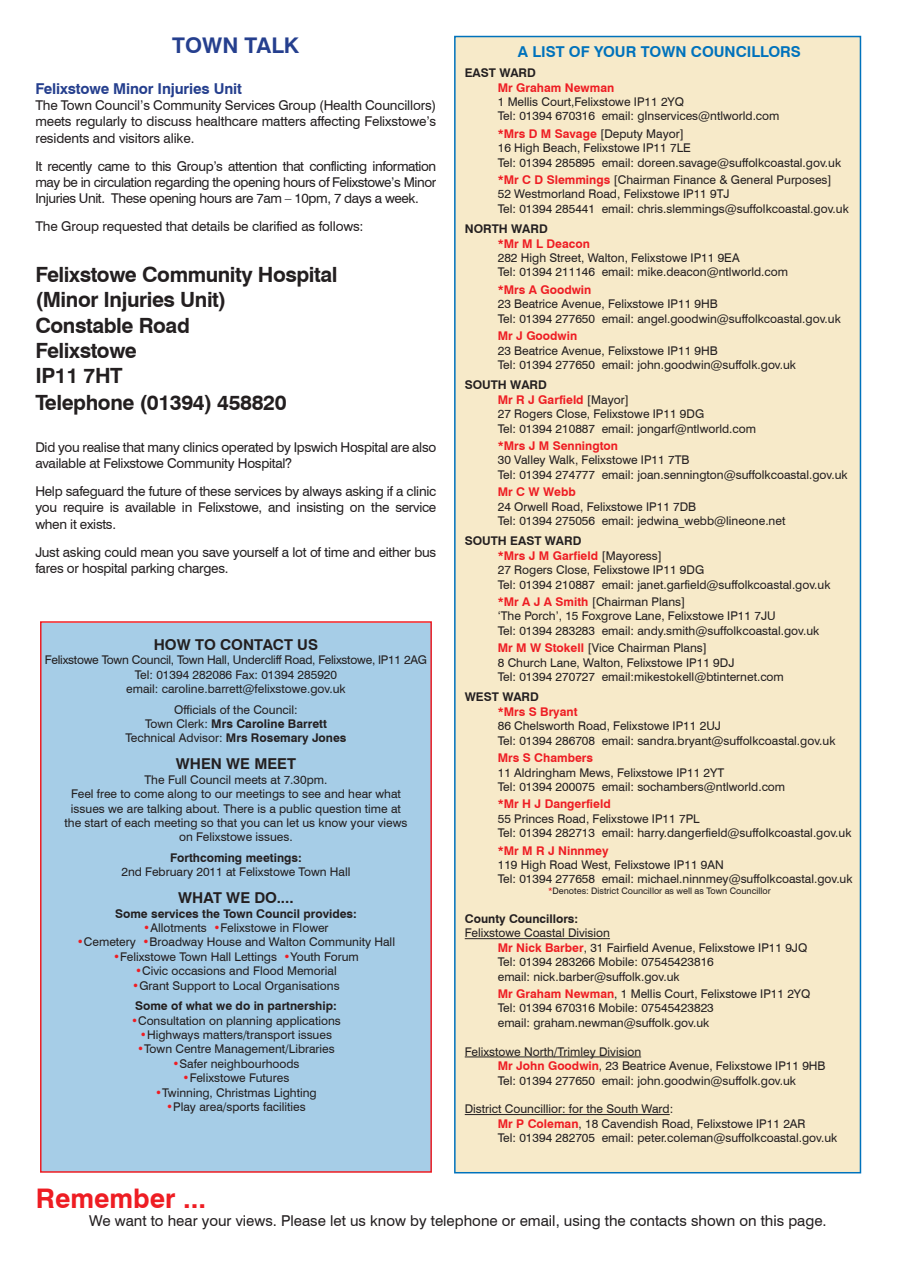
<style>
.page{position:relative;width:897px;height:1267px;background:#fff}
.page>*{position:absolute;margin:0;border:0;box-sizing:border-box;transform-origin:0 0}
.t1{font:700 27px "Swiss 721 BT";color:#ee1d23}
.t2{font:700 21.6px "Swiss 721 BT";color:#253f8e}
.t3{font:700 21px/25.5px "Swiss 721 BT";letter-spacing:-.02em;color:#231f20}
.t4{font:15px "Swiss 721 BT";color:#231f20}
.t5{font:700 15px "Swiss 721 BT";color:#231f20}
.t6{font:700 15px "Swiss 721 BT";letter-spacing:-.01em;color:#253f8e}
.t7{font:700 15px "Swiss 721 BT";color:#0072bc}
.t8{font:13.5px/16.2px "Swiss 721 BT";letter-spacing:-.02em;color:#231f20;text-align:justify}
.t9{font:12px/14.4px "Swiss 721 BT";color:#231f20}
.t10{font:12px/14.4px "Swiss 721 BT";letter-spacing:-.02em;color:#231f20;text-align:center}
.t11{font:700 12px "Swiss 721 BT";color:#ee1d23}
.t12{font:700 12px "Swiss 721 BT";color:#231f20}
.t13{font:9px "Swiss 721 BT";color:#231f20}
.s1{font-weight:700}
.s2{font-weight:700;color:#ee1d23}
.s3{color:#ee1d23}
</style>
<div class="page">
<div style="left:40px;top:623px;width:391px;height:548px;background:#a6cde7"></div>
<div style="left:455px;top:36px;width:405px;height:1136px;background:#f7eac9"></div>
<hr style="left:464px;top:938px;width:146px;height:1px;background:#231f20">
<hr style="left:464px;top:1056px;width:177px;height:1px;background:#231f20">
<hr style="left:464px;top:1114px;width:205px;height:1px;background:#231f20">
<div style="left:40px;top:621px;width:392px;height:551px;border:2px solid #ee1d23"></div>
<h2 class="t2" style="left:172px;top:32px;width:128px">TOWN TALK</h2>
<p class="t6" style="left:35px;top:79px;width:208px">Felixstowe Minor Injuries Unit</p>
<p class="t8" style="left:35px;top:97px;width:402px">The Town Council’s Community Services Group (Health Councillors) meets regularly to discuss healthcare matters affecting Felixstowe’s residents and visitors alike.</p>
<p class="t8" style="left:35px;top:158px;width:402px">It recently came to this Group’s attention that conflicting information may be in circulation regarding the opening hours of Felixstowe’s Minor Injuries Unit. These opening hours are 7am – 10pm, 7 days a week.</p>
<p class="t8" style="left:35px;top:218px;width:330px">The Group requested that details be clarified as follows:</p>
<h3 class="t3" style="left:35px;top:262px;width:304px">Felixstowe Community Hospital (Minor Injuries Unit)<br>Constable Road<br>Felixstowe<br>IP11 7HT<br>Telephone (01394) 458820</h3>
<p class="t8" style="left:35px;top:439px;width:402px">Did you realise that many clinics operated by Ipswich Hospital are also available at Felixstowe Community Hospital?</p>
<p class="t8" style="left:35px;top:483px;width:402px">Help safeguard the future of these services by always asking if a clinic you require is available in Felixstowe, and insisting on the service when it exists.</p>
<p class="t8" style="left:35px;top:544px;width:402px">Just asking could mean you save yourself a lot of time and either bus fares or hospital parking charges.</p>
<p class="t5" style="left:154px;top:635px;width:78px">How tocontact</p>
<p class="t5" style="left:297px;top:635px;width:11px">us</p>
<p class="t10" style="left:45px;top:652px;width:383px">Felixstowe Town Council, Town Hall, Undercliff Road, Felixstowe, IP11 2AG<br>Tel: 01394 282086 Fax: 01394 285920<br>email: caroline.barrett@felixstowe.gov.uk</p>
<p class="t9" style="left:125px;top:702px;width:222px;text-align:center">Officials of the Council:<br>Town Clerk: <span class="s1">Mrs Caroline Barrett<br></span>Technical Advisor: <span class="s1">Mrs Rosemary Jones</span></p>
<p class="t5" style="left:176px;top:755px;width:25px">When</p>
<p class="t5" style="left:226px;top:755px;width:40px">we meet</p>
<p class="t9" style="left:64px;top:772px;width:344px;text-align:center">The Full Council meets at 7.30pm.<br>Feel free to come along to our meetings to see and hear what issues we are talking about. There is a public question time at the start of each meeting so that you can let us know your views on Felixstowe issues.</p>
<p class="t12" style="left:170px;top:850px;width:133px">Forthcoming meetings:</p>
<p class="t9" style="left:121px;top:864px;width:230px">2nd February 2011 at Felixstowe Town Hall</p>
<p class="t5" style="left:178px;top:888px;width:25px">What</p>
<p class="t5" style="left:226px;top:888px;width:69px">We Do....</p>
<p class="t12" style="left:115px;top:906px;width:243px">Some services the Town Council provides:</p>
<p class="t9" style="left:143px;top:920px;width:187px"><span class="s2">•</span>Allotments <span class="s2">•</span>Felixstowe in Flower</p>
<p class="t9" style="left:77px;top:934px;width:319px"><span class="s2">•</span>Cemetery <span class="s2">•</span>Broadway House and Walton Community Hall</p>
<p class="t9" style="left:113px;top:949px;width:247px"><span class="s2">•</span>Felixstowe Town Hall Lettings <span class="s2">•</span>Youth Forum</p>
<p class="t9" style="left:135px;top:963px;width:203px"><span class="s2">•</span>Civic occasions and Flood Memorial</p>
<p class="t9" style="left:132px;top:975px;width:209px;line-height:20.4px"><span class="s2">•</span>Grant Support to Local Organisations<br><span class="s1">Some of what we do in partnership:</span></p>
<p class="t9" style="left:131px;top:1012px;width:211px"><span class="s2">•</span>Consultation on planning applications</p>
<p class="t9" style="left:140px;top:1027px;width:193px"><span class="s2">•</span>Highways matters/transport issues</p>
<p class="t9" style="left:137px;top:1041px;width:199px"><span class="s2">•</span>Town Centre Management/Libraries</p>
<p class="t9" style="left:172px;top:1056px;width:129px"><span class="s2">•</span>Safer neighbourhoods</p>
<p class="t9" style="left:182px;top:1070px;width:108px"><span class="s2">•</span>Felixstowe Futures</p>
<p class="t9" style="left:155px;top:1084px;width:163px"><span class="s2">•</span>Twinning, Christmas Lighting</p>
<p class="t9" style="left:166px;top:1099px;width:141px"><span class="s2">•</span>Play area/sports facilities</p>
<p class="t7" style="left:518px;top:42px;width:284px">A LIST OF YOUR TOWN COUNCILLORS</p>
<p class="t12" style="left:464px;top:66px;width:73px">EAST WARD</p>
<p class="t11" style="left:497px;top:80px;width:118px">Mr Graham Newman</p>
<p class="t9" style="left:497px;top:94px;width:283px">1 Mellis Court,Felixstowe IP11 2YQ<br>Tel: 01394 670316 email: gInservices@ntlworld.com</p>
<p class="t9" style="left:497px;top:126px;width:345px"><span class="s2">*Mrs D M Savage</span> [Deputy Mayor]<br>16 High Beach, Felixstowe IP11 7LE<br>Tel: 01394 285895 email: doreen.savage@suffolkcoastal.gov.uk</p>
<p class="t9" style="left:497px;top:172px;width:352px"><span class="s2">*Mr C D Slemmings</span> [Chairman Finance &amp; General Purposes]<br>52 Westmorland Road, Felixstowe IP11 9TJ<br>Tel: 01394 285441 email: chris.slemmings@suffolkcoastal.gov.uk</p>
<p class="t12" style="left:464px;top:222px;width:84px">NORTH WARD</p>
<p class="t11" style="left:497px;top:236px;width:94px">*Mr M L Deacon</p>
<p class="t9" style="left:497px;top:250px;width:292px">282 High Street, Walton, Felixstowe IP11 9EA<br>Tel: 01394 211146 email: mike.deacon@ntlworld.com</p>
<p class="t11" style="left:497px;top:282px;width:95px">*Mrs A Goodwin</p>
<p class="t9" style="left:497px;top:297px;width:344px">23 Beatrice Avenue, Felixstowe IP11 9HB<br>Tel: 01394 277650 email: angel.goodwin@suffolkcoastal.gov.uk</p>
<p class="t11" style="left:497px;top:328px;width:81px">Mr J Goodwin</p>
<p class="t9" style="left:497px;top:343px;width:300px">23 Beatrice Avenue, Felixstowe IP11 9HB<br>Tel: 01394 277650 email: john.goodwin@suffolk.gov.uk</p>
<p class="t9" style="left:497px;top:378px;width:260px;text-indent:-33px"><span class="s1">SOUTH WARD<br></span><span class="s2">Mr R J Garfield</span> [Mayor]<br>27 Rogers Close, Felixstowe IP11 9DG<br>Tel: 01394 210887 email: jongarf@ntlworld.com</p>
<p class="t11" style="left:497px;top:438px;width:122px">*Mrs J M Sennington</p>
<p class="t9" style="left:497px;top:453px;width:351px">30 Valley Walk, Felixstowe IP11 7TB<br>Tel: 01394 274777 email: joan.sennington@suffolkcoastal.gov.uk</p>
<p class="t11" style="left:497px;top:484px;width:79px">Mr C W Webb</p>
<p class="t9" style="left:497px;top:499px;width:289px">24 Orwell Road, Felixstowe IP11 7DB<br>Tel: 01394 275056 email: jedwina_webb@lineone.net</p>
<p class="t9" style="left:497px;top:534px;width:334px;text-indent:-33px"><span class="s1">SOUTH EAST WARD<br></span><span class="s2">*Mrs J M Garfield</span> [Mayoress]<br>27 Rogers Close, Felixstowe IP11 9DG<br>Tel: 01394 210887 email: janet.garfield@suffolkcoastal.gov.uk</p>
<p class="t9" style="left:497px;top:594px;width:323px"><span class="s2">*Mr A J A Smith</span> [Chairman Plans]<br>‘The Porch’, 15 Foxgrove Lane, Felixstowe IP11 7JU<br>Tel: 01394 283283 email: andy.smith@suffolkcoastal.gov.uk</p>
<p class="t9" style="left:497px;top:640px;width:287px"><span class="s2">Mr M W Stokell</span> [Vice Chairman Plans]<br>8 Church Lane, Walton, Felixstowe IP11 9DJ<br>Tel: 01394 270727 email:mikestokell@btinternet.com</p>
<p class="t12" style="left:464px;top:690px;width:76px">WEST WARD</p>
<p class="t11" style="left:497px;top:704px;width:81px">*Mrs S Bryant</p>
<p class="t9" style="left:497px;top:718px;width:339px">86 Chelsworth Road, Felixstowe IP11 2UJ<br>Tel: 01394 286708 email: sandra.bryant@suffolkcoastal.gov.uk</p>
<p class="t11" style="left:497px;top:750px;width:97px">Mrs S Chambers</p>
<p class="t9" style="left:497px;top:765px;width:289px">11 Aldringham Mews, Felixstowe IP11 2YT<br>Tel: 01394 200075 email: sochambers@ntlworld.com</p>
<p class="t11" style="left:497px;top:796px;width:114px">*Mr H J Dangerfield</p>
<p class="t9" style="left:497px;top:811px;width:355px">55 Princes Road, Felixstowe IP11 7PL<br>Tel: 01394 282713 email: harry.dangerfield@suffolkcoastal.gov.uk</p>
<p class="t11" style="left:497px;top:843px;width:112px">*Mr M R J Ninnmey</p>
<p class="t9" style="left:497px;top:857px;width:356px">119 High Road West, Felixstowe IP11 9AN<br>Tel: 01394 277658 email: michael.ninnmey@suffolkcoastal.gov.uk</p>
<p class="t13" style="left:548px;top:885px;width:224px"><span class="s3">*</span>Denotes: District Councillor as well as Town Councillor</p>
<p class="t12" style="left:464px;top:911px;width:115px">County Councillors:</p>
<p class="t9" style="left:497px;top:925px;width:311px;text-indent:-33px">Felixstowe Coastal Division<br><span class="s2">Mr Nick Barber</span>, 31 Fairfield Avenue, Felixstowe IP11 9JQ Tel: 01394 283266 Mobile: 07545423816<br>email: nick.barber@suffolk.gov.uk</p>
<p class="t9" style="left:497px;top:986px;width:314px"><span class="s2">Mr Graham Newman</span>, 1 Mellis Court, Felixstowe IP11 2YQ<br>Tel: 01394 670316 Mobile: 07545423823<br>email: graham.newman@suffolk.gov.uk</p>
<p class="t9" style="left:497px;top:1044px;width:329px;text-indent:-33px">Felixstowe North/Trimley Division<br><span class="s2">Mr John Goodwin</span>, 23 Beatrice Avenue, Felixstowe IP11 9HB<br>Tel: 01394 277650 email: john.goodwin@suffolk.gov.uk</p>
<p class="t9" style="left:497px;top:1101px;width:341px;text-indent:-33px">District Councillior: for the South Ward:<br><span class="s2">Mr P Coleman</span>, 18 Cavendish Road, Felixstowe IP11 2AR<br>Tel: 01394 282705 email: peter.coleman@suffolkcoastal.gov.uk</p>
<h1 class="t1" style="left:36px;top:1181px;width:172px">Remember ...</h1>
<p class="t4" style="left:89px;top:1211px;width:738px">We want to hear your views. Please let us know by telephone or email, using the contacts shown on this page.</p>
</div>
